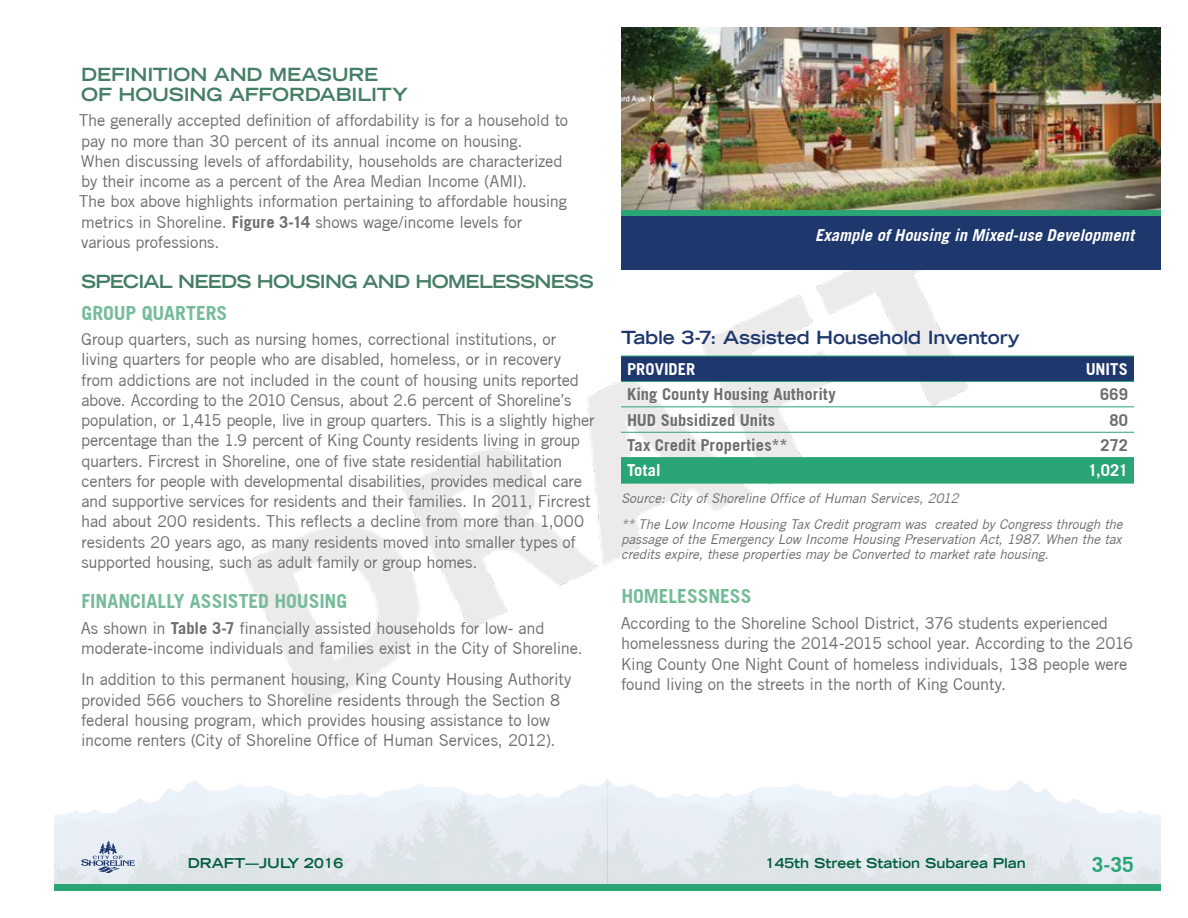
<style>
.page{position:relative;width:1188px;height:918px;background:#fff}
.page>*{position:absolute;margin:0;border:0;box-sizing:border-box;transform-origin:0 0}
.t1{font:700 21px "Trade Gothic";color:#2aa576}
.t2{font:700 19.5px "Trade Gothic";letter-spacing:-.005em;color:#76bb99}
.t3{font:700 expanded 18px/20.2px "Trade Gothic LT";letter-spacing:-.02em;color:#457e65}
.t4{font:700 expanded 18px "Trade Gothic LH";letter-spacing:-.01em;color:#1e386e}
.t5{font:16.5px/20.2px "Trade Gothic";letter-spacing:-.015em;color:#6c6d70}
.t6{font:700 16.5px "Trade Gothic";letter-spacing:.005em;color:#6c6d70}
.t7{font:italic 700 16.5px "Trade Gothic";color:#fff}
.t8{font:700 16.5px "Trade Gothic";color:#fff}
.t9{font:italic 13.5px/15px "Trade Gothic";letter-spacing:-.005em;color:#6c6d70;text-align:justify}
.t10{font:700 expanded 13.5px "Trade Gothic LT";color:#015e3c}
.s1{font-weight:700}
</style>
<div class="page">
<img style="left:241px;top:270px;width:739px;height:437px">
<div style="left:621px;top:209px;width:540px;height:7px;background:#2aa576"></div>
<div style="left:621px;top:216px;width:540px;height:54px;background:#1e386e"></div>
<div style="left:54px;top:884px;width:1107px;height:7px;background:#2aa576"></div>
<svg style="left:81px;top:841px;width:54px;height:32px;background:#c0cad9"></svg>
<div style="left:621px;top:357px;width:513px;height:24px;background:#1e386e"></div>
<div style="left:621px;top:458px;width:513px;height:25px;background:#2aa576"></div>
<hr style="left:621px;top:356px;width:337px;height:1px;background:#2aa576">
<hr style="left:958px;top:356px;width:176px;height:1px;background:#2aa576">
<hr style="left:621px;top:381px;width:337px;height:1px;background:#2aa576">
<hr style="left:958px;top:381px;width:176px;height:1px;background:#2aa576">
<hr style="left:621px;top:406px;width:337px;height:1px;background:#2aa576">
<hr style="left:958px;top:406px;width:176px;height:1px;background:#2aa576">
<hr style="left:621px;top:432px;width:337px;height:1px;background:#2aa576">
<hr style="left:958px;top:432px;width:176px;height:1px;background:#2aa576">
<hr style="left:621px;top:457px;width:337px;height:1px;background:#2aa576">
<hr style="left:958px;top:457px;width:176px;height:1px;background:#2aa576">
<hr style="left:621px;top:483px;width:337px;height:1px;background:#2aa576">
<hr style="left:958px;top:483px;width:176px;height:1px;background:#2aa576">
<img style="left:621px;top:27px;width:540px;height:182px">
<p class="t3" style="left:81px;top:64px;width:328px">DEFINITION AND MEASURE<br>OF HOUSING AFFORDABILITY</p>
<p class="t5" style="left:79px;top:110px;width:490px">The generally accepted definition of affordability is for a household to pay no more than 30 percent of its annual income on housing.<br>When discussing levels of affordability, households are characterized by their income as a percent of the Area Median Income (AMI).<br>The box above highlights information pertaining to affordable housing metrics in Shoreline. <span class="s1">Figure 3-14</span> shows wage/income levels for various professions.</p>
<p class="t3" style="left:81px;top:271px;width:514px">SPECIAL NEEDS HOUSING AND HOMELESSNESS</p>
<p class="t2" style="left:82px;top:301px;width:147px">GROUP QUARTERS</p>
<p class="t5" style="left:81px;top:329px;width:515px">Group quarters, such as nursing homes, correctional institutions, or living quarters for people who are disabled, homeless, or in recovery from addictions are not included in the count of housing units reported above. According to the 2010 Census, about 2.6 percent of Shoreline’s population, or 1,415 people, live in group quarters. This is a slightly higher percentage than the 1.9 percent of King County residents living in group quarters. Fircrest in Shoreline, one of five state residential habilitation centers for people with developmental disabilities, provides medical care and supportive services for residents and their families. In 2011, Fircrest had about 200 residents. This reflects a decline from more than 1,000 residents 20 years ago, as many residents moved into smaller types of supported housing, such as adult family or group homes.</p>
<p class="t2" style="left:82px;top:590px;width:267px">FINANCIALLY ASSISTED HOUSING</p>
<p class="t5" style="left:81px;top:618px;width:504px">As shown in <span class="s1">Table 3-7</span> financially assisted households for low- and moderate-income individuals and families exist in the City of Shoreline.</p>
<p class="t5" style="left:81px;top:669px;width:492px">In addition to this permanent housing, King County Housing Authority provided 566 vouchers to Shoreline residents through the Section 8 federal housing program, which provides housing assistance to low income renters (City of Shoreline Office of Human Services, 2012).</p>
<p class="t7" style="left:815px;top:225px;width:320px">Example of Housing in Mixed-use Development</p>
<p class="t4" style="left:621px;top:326px;width:400px">Table 3-7: Assisted Household Inventory</p>
<p class="t8" style="left:627px;top:359px;width:70px">PROVIDER</p>
<p class="t8" style="left:1086px;top:359px;width:44px">UNITS</p>
<p class="t6" style="left:627px;top:384px;width:210px">King County Housing Authority</p>
<p class="t6" style="left:1100px;top:384px;width:29px">669</p>
<p class="t6" style="left:627px;top:409px;width:150px">HUD Subsidized Units</p>
<p class="t6" style="left:1109px;top:409px;width:20px">80</p>
<p class="t6" style="left:627px;top:435px;width:162px">Tax Credit Properties**</p>
<p class="t6" style="left:1101px;top:435px;width:29px">272</p>
<p class="t8" style="left:627px;top:460px;width:35px">Total</p>
<p class="t8" style="left:1088px;top:460px;width:41px">1,021</p>
<p class="t9" style="left:621px;top:491px;width:339px">Source: City of Shoreline Office of Human Services, 2012</p>
<p class="t9" style="left:621px;top:517px;width:503px">** The Low Income Housing Tax Credit program was created by Congress through the passage of the Emergency Low Income Housing Preservation Act, 1987. When the tax credits expire, these properties may be Converted to market rate housing.</p>
<p class="t2" style="left:621px;top:584px;width:132px">HOMELESSNESS</p>
<p class="t5" style="left:621px;top:613px;width:514px">According to the Shoreline School District, 376 students experienced homelessness during the 2014-2015 school year. According to the 2016<br>King County One Night Count of homeless individuals, 138 people were found living on the streets in the north of King County.</p>
<p class="t10" style="left:188px;top:854px;width:157px">DRAFT—JULY 2016</p>
<p class="t10" style="left:765px;top:854px;width:262px">145th Street Station Subarea Plan</p>
<p class="t1" style="left:1092px;top:851px;width:44px">3-35</p>
</div>
